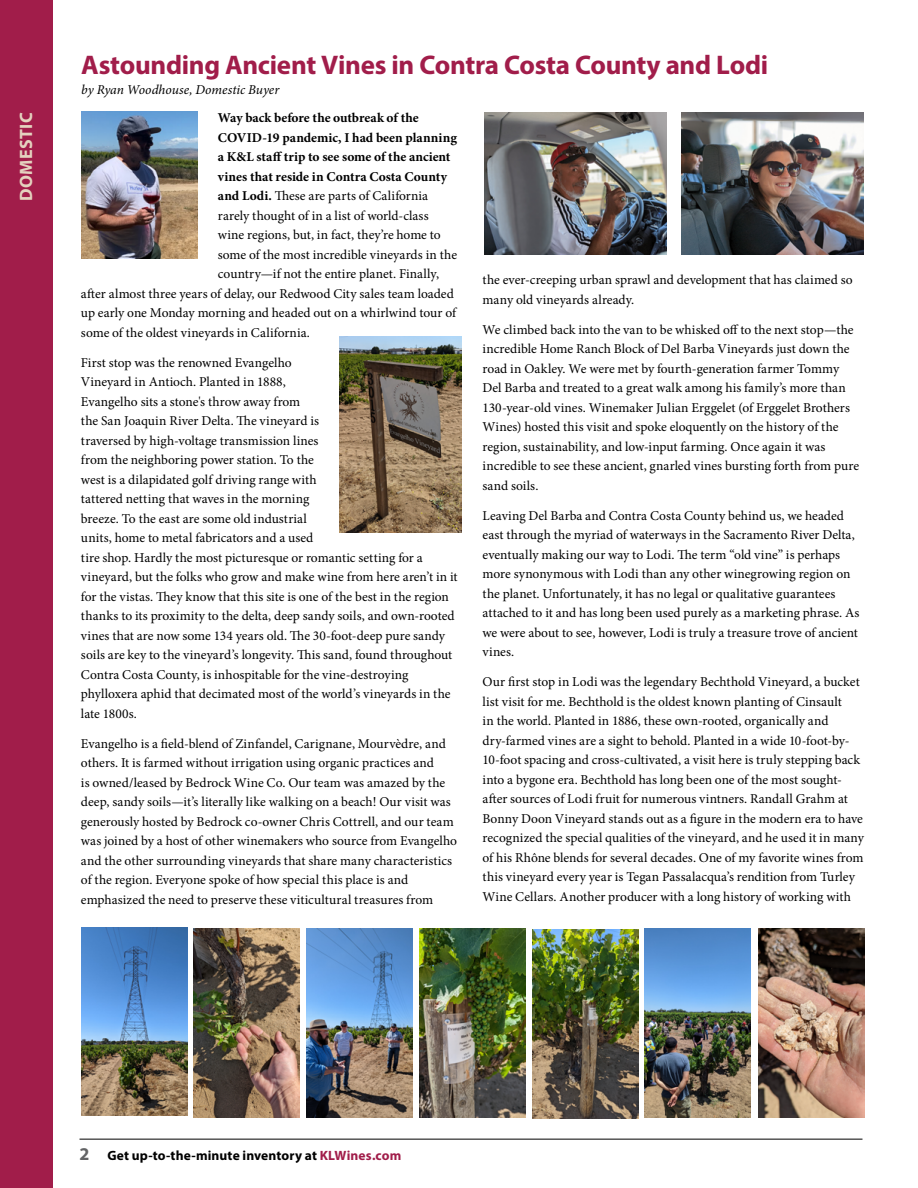
<style>
.page{position:relative;width:918px;height:1188px;background:#fff}
.page>*{position:absolute;margin:0;border:0;box-sizing:border-box;transform-origin:0 0}
.t1{font:700 27px "Myriad Pro";letter-spacing:-.01em;color:#a11d4a}
.t2{font:700 18px "Myriad Pro";letter-spacing:.02em;color:#e4d2bf}
.t3{font:13.5px/19.5px "Minion Pro";color:#000}
.t4{font:700 13.5px "Minion Pro";color:#000}
.t5{font:700 13.5px "Myriad Pro";letter-spacing:.01em;color:#000}
.t6{font:italic 13.5px "Minion Pro";color:#000}
.s1{font-weight:700}
.s2{font-size:18px;color:#636466}
.s3{color:#a11d4a}
</style>
<div class="page">
<hr style="left:80px;top:1139px;width:782px;height:1px;background:#000">
<div style="left:0;top:0;width:52px;height:1188px;background:#a11d4a"></div>
<img style="left:339px;top:336px;width:123px;height:196px">
<img style="left:81px;top:927px;width:106px;height:189px">
<img style="left:194px;top:929px;width:106px;height:189px">
<img style="left:307px;top:929px;width:106px;height:189px">
<img style="left:419px;top:928px;width:107px;height:190px">
<img style="left:532px;top:929px;width:107px;height:189px">
<img style="left:644px;top:928px;width:107px;height:190px">
<img style="left:758px;top:929px;width:107px;height:189px">
<img style="left:484px;top:112px;width:183px;height:142px">
<img style="left:682px;top:112px;width:182px;height:142px">
<img style="left:81px;top:111px;width:117px;height:147px">
<h2 class="t2" style="left:14px;top:201px;width:89px;rotate:-90deg">DOMESTIC</h2>
<h1 class="t1" style="left:81px;top:48px;width:689px">Astounding Ancient Vines in Contra Costa County and Lodi</h1>
<p class="t6" style="left:81px;top:80px;width:200px">by Ryan Woodhouse, Domestic Buyer</p>
<p class="t4" style="left:218px;top:108px;width:202px">Way back before the outbreak of the</p>
<p class="t4" style="left:218px;top:128px;width:241px">COVID-19 pandemic, I had been planning</p>
<p class="t4" style="left:218px;top:147px;width:234px">a K&amp;L staff trip to see some of the ancient</p>
<p class="t4" style="left:218px;top:167px;width:231px">vines that reside in Contra Costa County</p>
<p class="t3" style="left:218px;top:186px;width:212px"><span class="s1">and Lodi.</span> These are parts of California</p>
<p class="t3" style="left:218px;top:206px;width:212px">rarely thought of in a list of world-class</p>
<p class="t3" style="left:218px;top:225px;width:224px">wine regions, but, in fact, they’re home to</p>
<p class="t3" style="left:218px;top:245px;width:241px">some of the most incredible vineyards in the</p>
<p class="t3" style="left:218px;top:264px;width:223px">country—if not the entire planet. Finally,</p>
<p class="t3" style="left:81px;top:284px;width:374px">after almost three years of delay, our Redwood City sales team loaded</p>
<p class="t3" style="left:81px;top:303px;width:377px">up early one Monday morning and headed out on a whirlwind tour of</p>
<p class="t3" style="left:81px;top:323px;width:231px">some of the oldest vineyards in California.</p>
<p class="t3" style="left:81px;top:353px;width:378px">First stop was the renowned Evangelho<br>Vineyard in Antioch. Planted in 1888,<br>Evangelho sits a stone's throw away from<br>the San Joaquin River Delta. The vineyard is<br>traversed by high-voltage transmission lines<br>from the neighboring power station. To the<br>west is a dilapidated golf driving range with<br>tattered netting that waves in the morning<br>breeze. To the east are some old industrial<br>units, home to metal fabricators and a used<br>tire shop. Hardly the most picturesque or romantic setting for a vineyard, but the folks who grow and make wine from here aren’t in it for the vistas. They know that this site is one of the best in the region thanks to its proximity to the delta, deep sandy soils, and own-rooted vines that are now some 134 years old. The 30-foot-deep pure sandy soils are key to the vineyard’s longevity. This sand, found throughout Contra Costa County, is inhospitable for the vine-destroying phylloxera aphid that decimated most of the world’s vineyards in the late 1800s.</p>
<p class="t3" style="left:81px;top:734px;width:378px">Evangelho is a field-blend of Zinfandel, Carignane, Mourvèdre, and others. It is farmed without irrigation using organic practices and<br>is owned/leased by Bedrock Wine Co. Our team was amazed by the deep, sandy soils—it’s literally like walking on a beach! Our visit was generously hosted by Bedrock co-owner Chris Cottrell, and our team was joined by a host of other winemakers who source from Evangelho and the other surrounding vineyards that share many characteristics of the region. Everyone spoke of how special this place is and emphasized the need to preserve these viticultural treasures from</p>
<p class="t3" style="left:483px;top:270px;width:372px">the ever-creeping urban sprawl and development that has claimed so many old vineyards already.</p>
<p class="t3" style="left:483px;top:320px;width:378px">We climbed back into the van to be whisked off to the next stop—the incredible Home Ranch Block of Del Barba Vineyards just down the road in Oakley. We were met by fourth-generation farmer Tommy Del Barba and treated to a great walk among his family’s more than 130-year-old vines. Winemaker Julian Erggelet (of Erggelet Brothers Wines) hosted this visit and spoke eloquently on the history of the region, sustainability, and low-input farming. Once again it was incredible to see these ancient, gnarled vines bursting forth from pure sand soils.</p>
<p class="t3" style="left:483px;top:506px;width:378px">Leaving Del Barba and Contra Costa County behind us, we headed east through the myriad of waterways in the Sacramento River Delta, eventually making our way to Lodi. The term “old vine” is perhaps more synonymous with Lodi than any other winegrowing region on the planet. Unfortunately, it has no legal or qualitative guarantees attached to it and has long been used purely as a marketing phrase. As we were about to see, however, Lodi is truly a treasure trove of ancient vines.</p>
<p class="t3" style="left:483px;top:672px;width:383px">Our first stop in Lodi was the legendary Bechthold Vineyard, a bucket list visit for me. Bechthold is the oldest known planting of Cinsault<br>in the world. Planted in 1886, these own-rooted, organically and dry-farmed vines are a sight to behold. Planted in a wide 10-foot-by-10-foot spacing and cross-cultivated, a visit here is truly stepping back into a bygone era. Bechthold has long been one of the most sought&shy;after sources of Lodi fruit for numerous vintners. Randall Grahm at Bonny Doon Vineyard stands out as a figure in the modern era to have recognized the special qualities of the vineyard, and he used it in many of his Rhône blends for several decades. One of my favorite wines from this vineyard every year is Tegan Passalacqua’s rendition from Turley Wine Cellars. Another producer with a long history of working with</p>
<p class="t5" style="left:80px;top:1146px;width:323px"><span class="s2">2</span> Get up-to-the-minute inventory at <span class="s3">KLWines.com</span></p>
</div>
